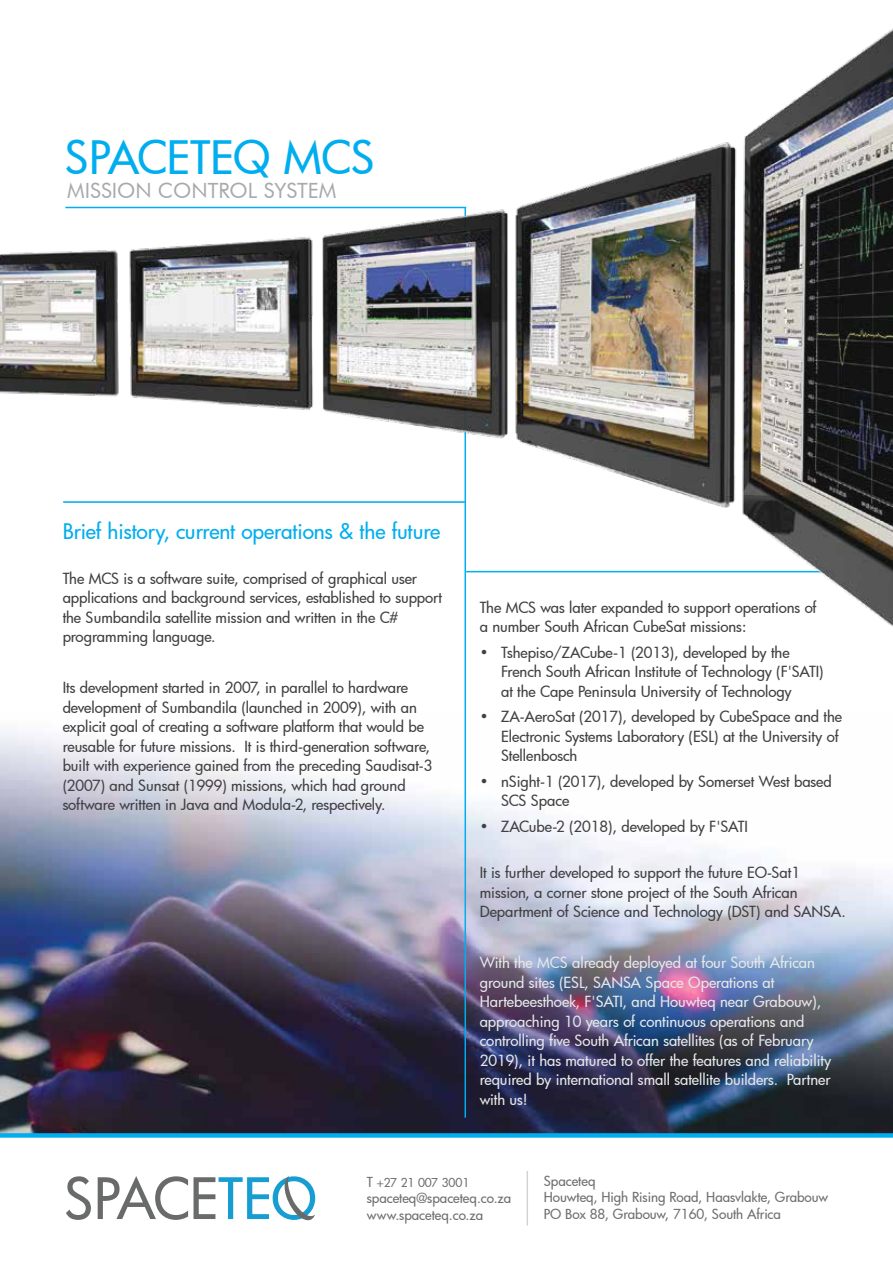
<style>
.page{position:relative;width:893px;height:1263px;background:#fff}
.page>*{position:absolute;margin:0;border:0;box-sizing:border-box;transform-origin:0 0}
.t1{font:500 55.35px "Futura";letter-spacing:-.01em;color:#696a6a}
.t2{font:500 45px "Futura";letter-spacing:-.01em;color:#00aeef}
.t3{font:500 21px "Futura";letter-spacing:-.005em;color:#00aeef}
.t4{font:21px "Futura BT";color:#a7a9ac}
.t5{font:500 15px/19.5px "Futura";letter-spacing:-.005em;color:#414042}
.t6{font:500 15px/19.5px "Futura";letter-spacing:-.005em;color:#e6e7e8}
.t7{font:500 13.5px/16.5px "Futura";letter-spacing:-.005em;color:#6d6e71}
.t8{font:500 12px "Futura";color:#6d6e71}
.s1{color:#169dd2}
.s2{font-size:13.5px}
</style>
<div class="page">
<img style="left:0;top:728px;width:893px;height:405px">
<hr style="left:464px;top:207px;width:2px;height:911px;background:#00aeef">
<img style="left:0;top:28px;width:893px;height:626px">
<hr style="left:65px;top:207px;width:401px;height:1px;background:#00aeef">
<svg style="left:284px;top:1176px;width:31px;height:45px"></svg>
<div style="left:0;top:1133px;width:893px;height:5px;background:#00aeef"></div>
<hr style="left:527px;top:1171px;width:1px;height:54px;background:#d1d3d4">
<h2 class="t2" style="left:65px;top:127px;width:311px">SPACETEQ MCS</h2>
<h3 class="t4" style="left:67px;top:178px;width:271px">MISSION CONTROL SYSTEM</h3>
<h3 class="t3" style="left:63px;top:517px;width:379px">Brief history, current operations &amp; the future</h3>
<p class="t5" style="left:63px;top:568px;width:381px">The MCS is a software suite, comprised of graphical user applications and background services, established to support the Sumbandila satellite mission and written in the C# programming language.</p>
<p class="t5" style="left:63px;top:677px;width:371px">Its development started in 2007, in parallel to hardware development of Sumbandila (launched in 2009), with an explicit goal of creating a software platform that would be reusable for future missions. It is third-generation software, built with experience gained from the preceding Saudisat-3 (2007) and Sunsat (1999) missions, which had ground software written in Java and Modula-2, respectively.</p>
<p class="t5" style="left:480px;top:597px;width:339px">The MCS was later expanded to support operations of a number South African CubeSat missions:</p>
<p class="t5" style="left:501px;top:642px;width:324px;text-indent:-21px">• Tshepiso/ZACube-1 (2013), developed by the<br>French South African Institute of Technology (F'SATI) at the Cape Peninsula University of Technology</p>
<p class="t5" style="left:501px;top:707px;width:342px;text-indent:-21px">• ZA-AeroSat (2017), developed by CubeSpace and the<br>Electronic Systems Laboratory (ESL) at the University of<br>Stellenbosch</p>
<p class="t5" style="left:501px;top:771px;width:332px;text-indent:-21px">• nSight-1 (2017), developed by Somerset West based<br>SCS Space</p>
<p class="t5" style="left:480px;top:816px;width:270px">• ZACube-2 (2018), developed by F'SATI</p>
<p class="t5" style="left:480px;top:863px;width:368px">It is further developed to support the future EO-Sat1 mission, a corner stone project of the South African<br>Department of Science and Technology (DST) and SANSA.</p>
<p class="t6" style="left:480px;top:953px;width:353px">With the MCS already deployed at four South African ground sites (ESL, SANSA Space Operations at Hartebeesthoek, F'SATI, and Houwteq near Grabouw), approaching 10 years of continuous operations and controlling five South African satellites (as of February 2019), it has matured to offer the features and reliability required by international small satellite builders. Partner with us!</p>
<h1 class="t1" style="left:64px;top:1161px;width:254px">SPACE<span class="s1">TEO</span></h1>
<p class="t7" style="left:544px;top:1172px;width:286px">Spaceteq<br>Houwteq, High Rising Road, Haasvlakte, Grabouw<br>PO Box 88, Grabouw, 7160, South Africa</p>
<p class="t8" style="left:367px;top:1174px;width:104px"><span class="s2">T</span> +27 21 007 3001</p>
<p class="t7" style="left:367px;top:1189px;width:146px">spaceteq@spaceteq.co.za www.spaceteq.co.za</p>
</div>
